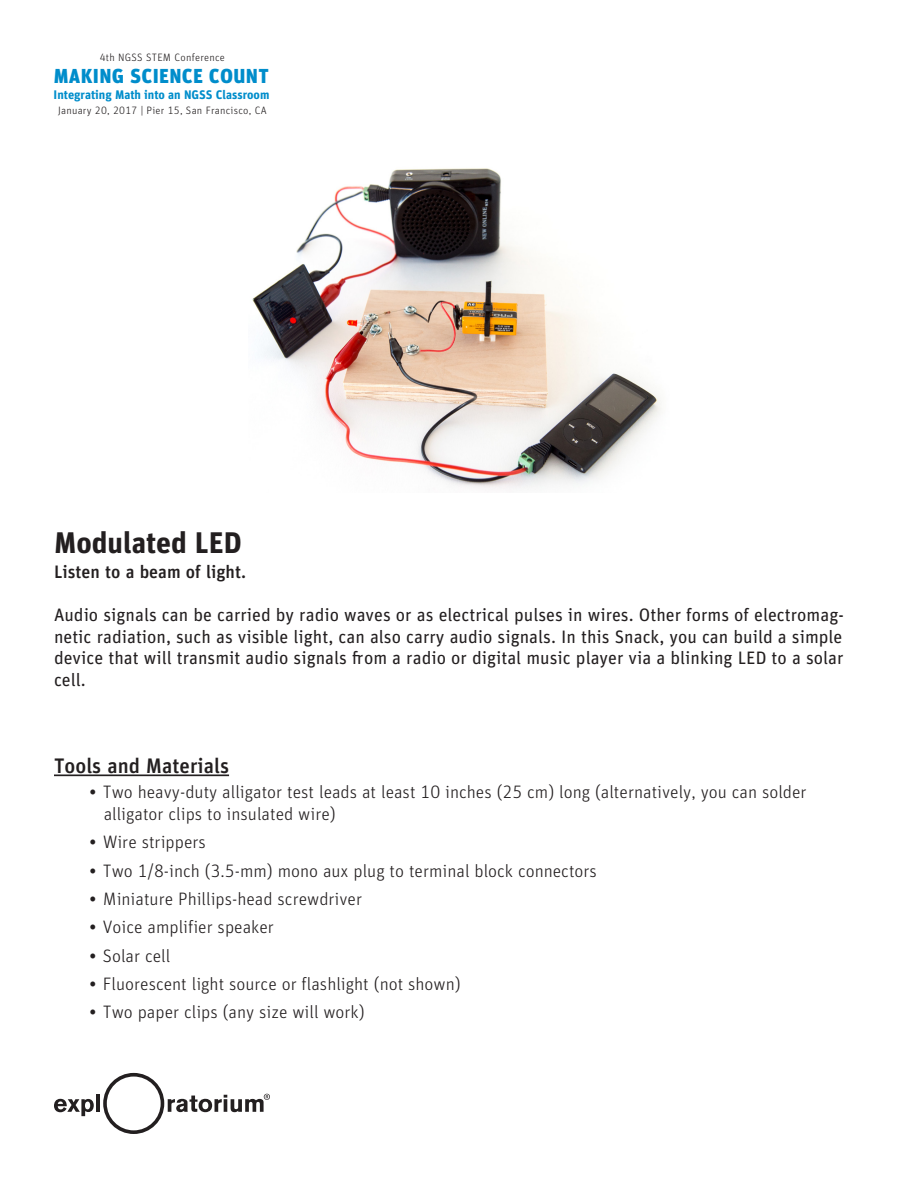
<style>
.page{position:relative;width:918px;height:1188px;background:#fff}
.page>*{position:absolute;margin:0;border:0;box-sizing:border-box;transform-origin:0 0}
.t1{font:700 29.85px "Explo";color:#231f20}
.t2{font:500 21px "Explo";color:#231f20}
.t3{font:900 20.25px "Explo";letter-spacing:.02em;color:#008dcb}
.t4{font:300 18px/21.6px "Explo";color:#231f20}
.t5{font:18px/21.6px "Explo";color:#231f20;text-align:justify}
.t6{font:500 18px "Explo";color:#231f20}
.t7{font:700 12.45px "Explo";color:#008dcb}
.t8{font:300 10.65px "Explo";letter-spacing:.02em;color:#231f20}
.s1{font-weight:500}
</style>
<div class="page">
<svg style="left:54px;top:1099px;width:40px;height:17px"></svg>
<hr style="left:96px;top:1095px;width:4px;height:17px;background:#231f20">
<svg style="left:103px;top:1073px;width:167px;height:61px"></svg>
<hr style="left:54px;top:774px;width:175px;height:2px;background:#231f20">
<img style="left:252px;top:168px;width:409px;height:321px">
<p class="t8" style="left:100px;top:51px;width:127px">4th NGSS STEM Conference</p>
<p class="t3" style="left:54px;top:63px;width:217px">MAKING SCIENCE COUNT</p>
<p class="t7" style="left:54px;top:86px;width:217px">Integrating Math into an NGSS Classroom</p>
<p class="t8" style="left:58px;top:104px;width:210px">January 20, 2017 | Pier 15, San Francisco, CA</p>
<p class="t1" style="left:54px;top:523px;width:189px">Modulated LED</p>
<p class="t6" style="left:54px;top:560px;width:194px">Listen to a beam of light.</p>
<p class="t5" style="left:54px;top:604px;width:791px">Audio signals can be carried by radio waves or as electrical pulses in wires. Other forms of electromag&shy;netic radiation, such as visible light, can also carry audio signals. In this Snack, you can build a simple device that will transmit audio signals from a radio or digital music player via a blinking LED to a solar cell.</p>
<p class="t2" style="left:54px;top:752px;width:177px">Tools and Materials</p>
<p class="t4" style="left:104px;top:781px;width:704px;text-indent:-16px"><span class="s1">•</span> Two heavy-duty alligator test leads at least 10 inches (25 cm) long (alternatively, you can solder alligator clips to insulated wire)</p>
<p class="t4" style="left:88px;top:831px;width:120px"><span class="s1">•</span> Wire strippers</p>
<p class="t4" style="left:88px;top:860px;width:511px"><span class="s1">•</span> Two 1/8-inch (3.5-mm) mono aux plug to terminal block connectors</p>
<p class="t4" style="left:88px;top:888px;width:276px"><span class="s1">•</span> Miniature Phillips-head screwdriver</p>
<p class="t4" style="left:88px;top:916px;width:188px"><span class="s1">•</span> Voice amplifier speaker</p>
<p class="t4" style="left:88px;top:945px;width:84px"><span class="s1">•</span> Solar cell</p>
<p class="t4" style="left:88px;top:973px;width:374px"><span class="s1">•</span> Fluorescent light source or flashlight (not shown)</p>
<p class="t4" style="left:88px;top:1001px;width:278px"><span class="s1">•</span> Two paper clips (any size will work)</p>
</div>
